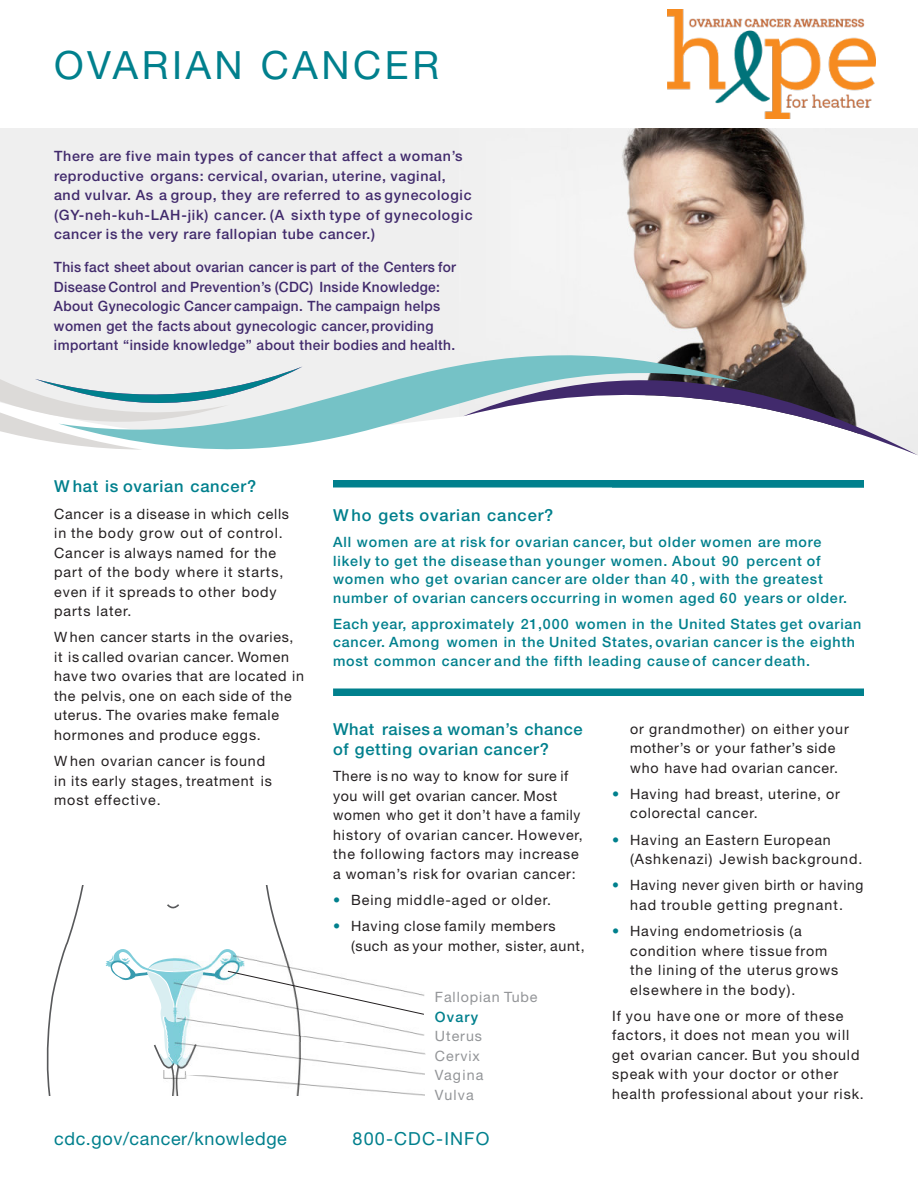
<style>
.page{position:relative;width:918px;height:1188px;background:#fff}
.page>*{position:absolute;margin:0;border:0;box-sizing:border-box;transform-origin:0 0}
.t1{font:39px "Helvetica Neue LT Std";letter-spacing:.09em;color:#00808d}
.t2{font:18px "Helvetica Neue LT Std";letter-spacing:.035em;color:#00808d}
.t3{font:18px "Helvetica Neue LT Std";letter-spacing:.065em;color:#00808d}
.t4{font:500 16.5px/19.5px "Helvetica Neue LT Pro";letter-spacing:.04em;color:#00808d}
.t5{font:14.25px/19.5px "Helvetica Neue LT Std";letter-spacing:.06em;color:#231f20}
.t6{font:500 14.25px/18.8px "Helvetica Neue LT Std";letter-spacing:.06em;color:#00808d}
.t7{font:500 14.25px/19.5px "Helvetica Neue LT Std";letter-spacing:.03em;color:#412a6c;scale:.96 1}
.t8{font:500 14.25px/19.5px "Helvetica Neue LT Std";letter-spacing:.05em;color:#412a6c}
.t9{font:14.25px/19.5px "Helvetica Neue LT Std";letter-spacing:.065em;color:#939598}
.t10{font:500 14.25px "Helvetica Neue LT Pro";letter-spacing:.08em;color:#00808d}
.s1{color:#00808d}
</style>
<div class="page">
<div style="left:0;top:128px;width:918px;height:327px;background:#efefef"></div>
<img style="left:622px;top:128px;width:185px;height:211px">
<svg style="left:58px;top:292px;width:681px;height:163px"></svg>
<svg style="left:463px;top:339px;width:454px;height:116px"></svg>
<svg style="left:0;top:367px;width:303px;height:83px"></svg>
<svg style="left:47px;top:885px;width:237px;height:210px"></svg>
<svg style="left:106px;top:949px;width:319px;height:146px"></svg>
<img style="left:174px;top:1043px;width:250px;height:32px">
<div style="left:333px;top:480px;width:531px;height:8px;background:#00808d"></div>
<div style="left:333px;top:688px;width:531px;height:8px;background:#00808d"></div>
<img style="left:667px;top:9px;width:209px;height:109px">
<h1 class="t1" style="left:54px;top:52px;width:386px">OVARIAN CANCER</h1>
<p class="t8" style="left:54px;top:149px;width:420px">There are five main types of cancer that affect a woman’s reproductive organs: cervical, ovarian, uterine, vaginal, and vulvar. As a group, they are referred to as gynecologic (GY-neh-kuh-LAH-jik) cancer. (A sixth type of gynecologic cancer is the very rare fallopian tube cancer.)</p>
<p class="t7" style="left:54px;top:260px;width:420px">This fact sheet about ovarian cancer is part of the Centers for Disease Control and Prevention’s (CDC) Inside Knowledge:<br>About Gynecologic Cancer campaign. The campaign helps women get the facts about gynecologic cancer,providing important “inside knowledge” about their bodies and health.</p>
<p class="t4" style="left:54px;top:479px;width:204px">W hat is ovarian cancer?</p>
<p class="t5" style="left:54px;top:506px;width:236px">Cancer is a disease in which cells in the body grow out of control.<br>Cancer is always named for the part of the body where it starts, even if it spreads to other body parts later.</p>
<p class="t5" style="left:54px;top:630px;width:251px">W hen cancer starts in the ovaries, it is called ovarian cancer. Women have two ovaries that are located in the pelvis, one on each side of the uterus. The ovaries make female hormones and produce eggs.</p>
<p class="t5" style="left:54px;top:753px;width:219px">W hen ovarian cancer is found in its early stages, treatment is most effective.</p>
<p class="t4" style="left:333px;top:508px;width:222px">W ho gets ovarian cancer?</p>
<p class="t6" style="left:333px;top:534px;width:516px">All women are at risk for ovarian cancer, but older women are more likely to get the diseasethan younger women. About 90 percent of women who get ovarian cancer are older than 40 , with the greatest number of ovarian cancers occurring in women aged 60 years or older.</p>
<p class="t6" style="left:333px;top:616px;width:530px">Each year, approximately 21,000 women in the United States get ovarian cancer. Among women in the United States, ovarian cancer is the eighth most common cancer and the fifth leading cause of cancer death.</p>
<p class="t4" style="left:333px;top:722px;width:251px">What raises a woman’s chance of getting ovarian cancer?</p>
<p class="t5" style="left:333px;top:768px;width:251px">There is no way to know for sure if you will get ovarian cancer. Most women who get it don’t have a family history of ovarian cancer. However, the following factors may increase a woman’s risk for ovarian cancer:</p>
<p class="t5" style="left:333px;top:892px;width:220px"><span class="s1">•</span> Being middle-aged or older.</p>
<p class="t5" style="left:351px;top:918px;width:235px;text-indent:-18px"><span class="s1">•</span> Having close family members (such as your mother, sister, aunt,</p>
<p class="t9" style="left:435px;top:989px;width:104px">Fallopian Tube</p>
<p class="t10" style="left:435px;top:1011px;width:45px">Ovary</p>
<p class="t9" style="left:435px;top:1028px;width:50px">Uterus<br>Cervix<br>Vagina<br>Vulva</p>
<p class="t5" style="left:630px;top:721px;width:220px">or grandmother) on either your mother’s or your father’s side who have had ovarian cancer.</p>
<p class="t5" style="left:630px;top:786px;width:211px;text-indent:-18px"><span class="s1">•</span> Having had breast, uterine, or colorectal cancer.</p>
<p class="t5" style="left:630px;top:832px;width:234px;text-indent:-18px"><span class="s1">•</span> Having an Eastern European (Ashkenazi) Jewish background.</p>
<p class="t5" style="left:612px;top:878px;width:253px;text-align:center"><span class="s1">•</span> Having never given birth or having had trouble getting pregnant.</p>
<p class="t5" style="left:630px;top:923px;width:210px;text-indent:-18px"><span class="s1">•</span> Having endometriosis (a condition where tissue from the lining of the uterus grows elsewhere in the body).</p>
<p class="t5" style="left:612px;top:1008px;width:253px">If you have one or more of these factors, it does not mean you will get ovarian cancer. But you should speak with your doctor or other health professional about your risk.</p>
<p class="t2" style="left:54px;top:1132px;width:234px">cdc.gov/cancer/knowledge</p>
<p class="t3" style="left:353px;top:1132px;width:138px">800-CDC-INFO</p>
</div>
